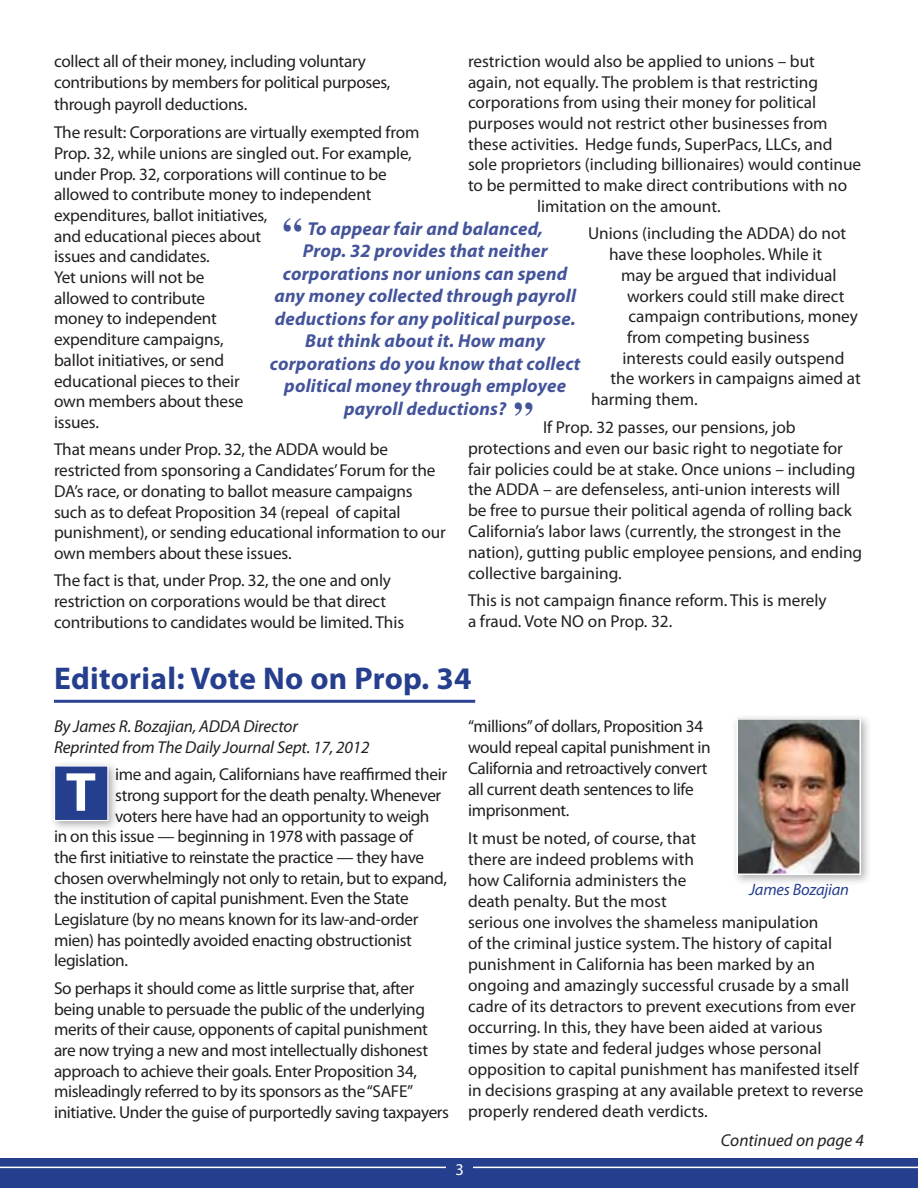
<style>
.page{position:relative;width:918px;height:1188px;background:#fff}
.page>*{position:absolute;margin:0;border:0;box-sizing:border-box;transform-origin:0 0}
.t1{font:700 55.5px "Myriad Pro";color:#fff}
.t2{font:700 39px "Times";color:#43549a}
.t3{font:700 31.5px "Myriad Pro";letter-spacing:.01em;color:#253f8e}
.t4{font:italic 700 18.75px/22.5px "Myriad Pro";letter-spacing:.01em;color:#43549a;text-align:center}
.t5{font:17.25px/20.7px "Myriad Pro";letter-spacing:-.01em;color:#231f20}
.t6{font:italic 17.25px/20.7px "Myriad Pro";letter-spacing:-.01em;color:#231f20}
.t7{font:italic 16.5px "Myriad Pro";letter-spacing:-.01em;color:#253f8e}
.t8{font:16.5px "Myriad Pro";color:#fff}
</style>
<div class="page">
<div style="left:0;top:1158px;width:918px;height:30px;background:#253f8e"></div>
<hr style="left:0;top:1167px;width:918px;height:1px;background:#fff">
<hr style="left:54px;top:700px;width:421px;height:3px;background:#2c4295">
<div style="left:446px;top:1163px;width:27px;height:23px;background:#253f8e"></div>
<div style="left:49px;top:760px;width:78px;height:79px;background:#231f20;opacity:.39"></div>
<div style="left:54px;top:765px;width:54px;height:56px;background:#253f8e;border:1px solid #fff"></div>
<div style="left:731px;top:713px;width:147px;height:179px;background:#231f20;opacity:.35"></div>
<img style="left:739px;top:721px;width:119px;height:151px">
<div style="left:736px;top:718px;width:125px;height:157px;border:2px solid #fff"></div>
<p class="t5" style="left:54px;top:50px;width:338px;line-height:21.3px">collect all of their money, including voluntary contributions by members for political purposes, through payroll deductions.</p>
<p class="t5" style="left:54px;top:121px;width:367px">The result: Corporations are virtually exempted from<br>Prop. 32, while unions are singled out. For example, under Prop. 32, corporations will continue to be allowed to contribute money to independent expenditures, ballot initiatives,<br>and educational pieces about<br>issues and candidates.<br>Yet unions will not be<br>allowed to contribute<br>money to independent<br>expenditure campaigns,<br>ballot initiatives, or send<br>educational pieces to their<br>own members about these<br>issues.</p>
<p class="t5" style="left:54px;top:439px;width:393px">That means under Prop. 32, the ADDA would be restricted from sponsoring a Candidates’ Forum for the DA’s race, or donating to ballot measure campaigns such as to defeat Proposition 34 (repeal of capital punishment), or sending educational information to our own members about these issues.</p>
<p class="t5" style="left:54px;top:570px;width:352px">The fact is that, under Prop. 32, the one and only restriction on corporations would be that direct contributions to candidates would be limited. This</p>
<p class="t5" style="left:468px;top:51px;width:348px">restriction would also be applied to unions – but</p>
<p class="t5" style="left:468px;top:71px;width:352px">again, not equally. The problem is that restricting</p>
<p class="t5" style="left:468px;top:92px;width:350px">corporations from using their money for political</p>
<p class="t5" style="left:468px;top:113px;width:361px">purposes would not restrict other businesses from</p>
<p class="t5" style="left:468px;top:133px;width:366px">these activities. Hedge funds, SuperPacs, LLCs, and</p>
<p class="t5" style="left:468px;top:154px;width:395px">sole proprietors (including billionaires) would continue</p>
<p class="t5" style="left:468px;top:175px;width:381px">to be permitted to make direct contributions with no</p>
<p class="t5" style="left:537px;top:195px;width:185px">limitation on the amount.</p>
<p class="t5" style="left:588px;top:223px;width:260px">Unions (including the ADDA) do not</p>
<p class="t5" style="left:609px;top:244px;width:215px">have these loopholes. While it</p>
<p class="t5" style="left:621px;top:265px;width:217px">may be argued that individual</p>
<p class="t5" style="left:627px;top:285px;width:219px">workers could still make direct</p>
<p class="t5" style="left:628px;top:306px;width:231px">campaign contributions, money</p>
<p class="t5" style="left:627px;top:327px;width:184px">from competing business</p>
<p class="t5" style="left:622px;top:347px;width:223px">interests could easily outspend</p>
<p class="t5" style="left:610px;top:368px;width:252px">the workers in campaigns aimed at</p>
<p class="t5" style="left:591px;top:389px;width:108px">harming them.</p>
<p class="t5" style="left:468px;top:416px;width:396px;text-indent:75px">If Prop. 32 passes, our pensions, job protections and even our basic right to negotiate for fair policies could be at stake. Once unions – including the ADDA – are defenseless, anti-union interests will be free to pursue their political agenda of rolling back California’s labor laws (currently, the strongest in the nation), gutting public employee pensions, and ending collective bargaining.</p>
<p class="t5" style="left:468px;top:590px;width:360px">This is not campaign finance reform. This is merely a fraud. Vote NO on Prop. 32.</p>
<p class="t2" style="left:283px;top:195px;width:21px">“</p>
<p class="t4" style="left:270px;top:217px;width:312px">To appear fair and balanced,<br>Prop. 32 provides that neither corporations nor unions can spend any money collected through payroll deductions for any political purpose.<br>But think about it. How many corporations do you know that collect political money through employee payroll deductions?</p>
<p class="t2" style="left:534px;top:439px;width:21px;rotate:-180deg">“</p>
<p class="t3" style="left:54px;top:658px;width:419px">Editorial: Vote No on Prop. 34</p>
<p class="t6" style="left:54px;top:716px;width:317px">By James R. Bozajian, ADDA Director<br>Reprinted from The Daily Journal Sept. 17, 2012</p>
<p class="t5" style="left:115px;top:764px;width:333px">ime and again, Californians have reaffirmed their</p>
<p class="t5" style="left:115px;top:784px;width:328px">strong support for the death penalty. Whenever</p>
<p class="t5" style="left:115px;top:805px;width:316px">voters here have had an opportunity to weigh</p>
<p class="t5" style="left:54px;top:826px;width:361px">in on this issue — beginning in 1978 with passage of</p>
<p class="t5" style="left:54px;top:847px;width:372px">the first initiative to reinstate the practice — they have</p>
<p class="t5" style="left:54px;top:867px;width:395px">chosen overwhelmingly not only to retain, but to expand,</p>
<p class="t5" style="left:54px;top:888px;width:356px">the institution of capital punishment. Even the State</p>
<p class="t5" style="left:54px;top:909px;width:366px">Legislature (by no means known for its law-and-order</p>
<p class="t5" style="left:54px;top:929px;width:359px">mien) has pointedly avoided enacting obstructionist</p>
<p class="t5" style="left:54px;top:950px;width:76px">legislation.</p>
<p class="t5" style="left:54px;top:978px;width:397px">So perhaps it should come as little surprise that, after being unable to persuade the public of the underlying merits of their cause, opponents of capital punishment are now trying a new and most intellectually dishonest approach to achieve their goals. Enter Proposition 34, misleadingly referred to by its sponsors as the “SAFE” initiative. Under the guise of purportedly saving taxpayers</p>
<p class="t1" style="left:66px;top:756px;width:32px">T</p>
<p class="t5" style="left:468px;top:715px;width:244px">“millions” of dollars, Proposition 34 would repeal capital punishment in<br>California and retroactively convert all current death sentences to life imprisonment.</p>
<p class="t5" style="left:468px;top:827px;width:397px">It must be noted, of course, that<br>there are indeed problems with<br>how California administers the<br>death penalty. But the most<br>serious one involves the shameless manipulation<br>of the criminal justice system. The history of capital punishment in California has been marked by an ongoing and amazingly successful crusade by a small cadre of its detractors to prevent executions from ever occurring. In this, they have been aided at various times by state and federal judges whose personal opposition to capital punishment has manifested itself in decisions grasping at any available pretext to reverse properly rendered death verdicts.</p>
<p class="t7" style="left:749px;top:879px;width:101px">James Bozajian</p>
<p class="t6" style="left:721px;top:1129px;width:145px">Continued on page 4</p>
<p class="t8" style="left:456px;top:1160px;width:10px">3</p>
</div>
